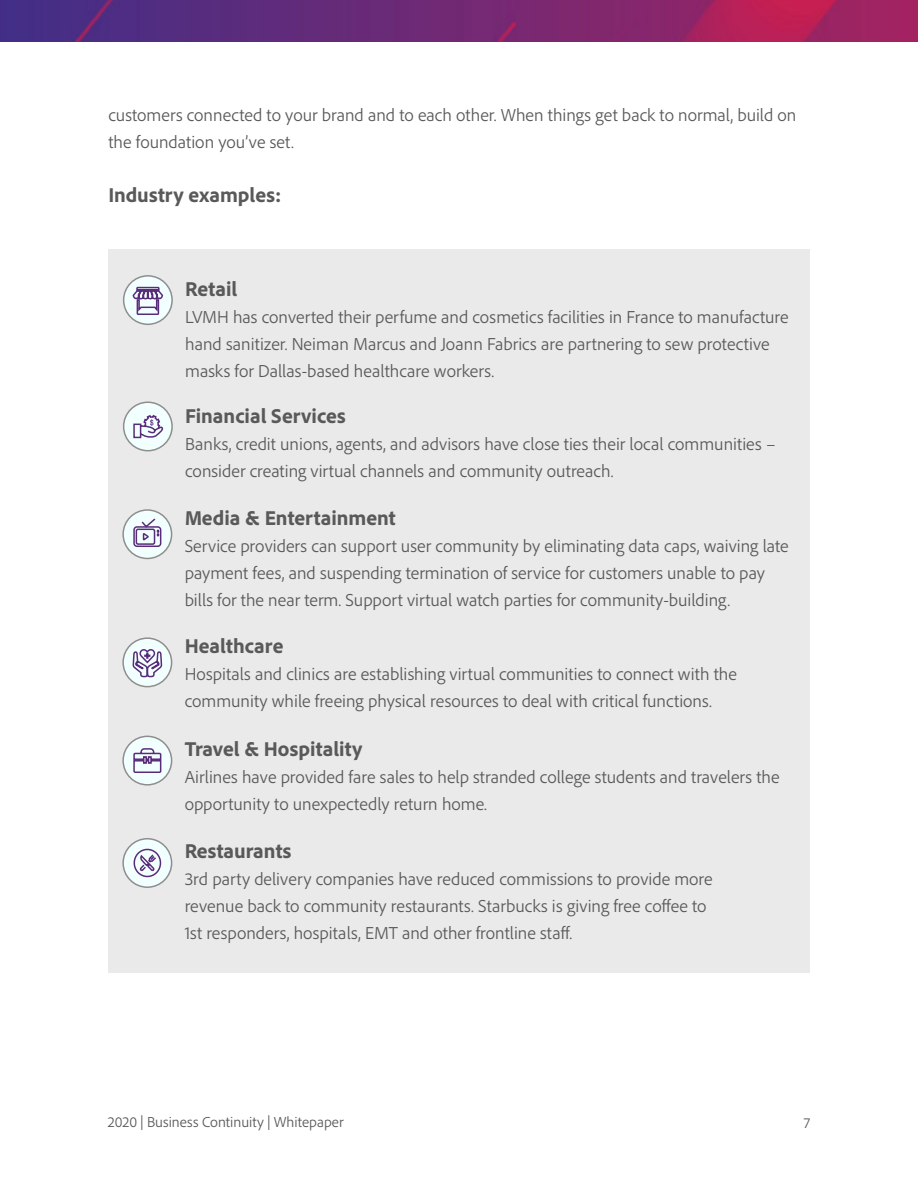
<style>
.page{position:relative;width:918px;height:1188px;background:#fff}
.page>*{position:absolute;margin:0;border:0;box-sizing:border-box;transform-origin:0 0}
.t1{font:800 21px "Adobe Clean";color:#595959}
.t2{font:300 18px/27px "Adobe Clean";color:#595959}
.t3{font:300 15px "Adobe Clean";color:#595959}
</style>
<div class="page">
<img style="left:0;top:0;width:918px;height:42px">
<div style="left:108px;top:249px;width:702px;height:723px;background:#eaeaea"></div>
<div style="left:124px;top:276px;width:48px;height:48px;background:#f2ffff;border-radius:50%"></div>
<div style="left:123px;top:275px;width:50px;height:50px;border:2px solid #8e8e8e;border-radius:50%"></div>
<div style="left:124px;top:402px;width:48px;height:49px;background:#f2ffff;border-radius:50%"></div>
<div style="left:123px;top:402px;width:50px;height:49px;border:2px solid #8e8e8e;border-radius:50%"></div>
<svg style="left:132px;top:286px;width:32px;height:29px"></svg>
<svg style="left:133px;top:414px;width:31px;height:25px"></svg>
<div style="left:123px;top:510px;width:49px;height:48px;background:#f2ffff;border-radius:50%"></div>
<div style="left:122px;top:509px;width:50px;height:50px;border:2px solid #8e8e8e;border-radius:50%"></div>
<svg style="left:133px;top:518px;width:29px;height:29px"></svg>
<div style="left:123px;top:638px;width:49px;height:49px;background:#f2ffff;border-radius:50%"></div>
<div style="left:122px;top:637px;width:50px;height:50px;border:2px solid #8e8e8e;border-radius:50%"></div>
<svg style="left:132px;top:649px;width:31px;height:29px"></svg>
<div style="left:123px;top:736px;width:49px;height:49px;background:#f2ffff;border-radius:50%"></div>
<div style="left:122px;top:736px;width:50px;height:50px;border:2px solid #8e8e8e;border-radius:50%"></div>
<svg style="left:133px;top:748px;width:29px;height:25px"></svg>
<div style="left:123px;top:839px;width:49px;height:48px;background:#f2ffff;border-radius:50%"></div>
<div style="left:122px;top:838px;width:50px;height:50px;border:2px solid #8e8e8e;border-radius:50%"></div>
<svg style="left:133px;top:846px;width:31px;height:32px"></svg>
<p class="t2" style="left:108px;top:101px;width:690px">customers connected to your brand and to each other. When things get back to normal, build on the foundation you’ve set.</p>
<p class="t1" style="left:108px;top:181px;width:175px">Industry examples:</p>
<p class="t1" style="left:185px;top:275px;width:54px">Retail</p>
<p class="t2" style="left:185px;top:303px;width:605px">LVMH has converted their perfume and cosmetics facilities in France to manufacture hand sanitizer. Neiman Marcus and Joann Fabrics are partnering to sew protective masks for Dallas-based healthcare workers.</p>
<p class="t1" style="left:185px;top:402px;width:162px">Financial Services</p>
<p class="t2" style="left:185px;top:430px;width:593px">Banks, credit unions, agents, and advisors have close ties their local communities – consider creating virtual channels and community outreach.</p>
<p class="t1" style="left:185px;top:504px;width:213px">Media &amp; Entertainment</p>
<p class="t2" style="left:185px;top:532px;width:606px">Service providers can support user community by eliminating data caps, waiving late payment fees, and suspending termination of service for customers unable to pay bills for the near term. Support virtual watch parties for community-building.</p>
<p class="t1" style="left:185px;top:632px;width:100px">Healthcare</p>
<p class="t2" style="left:185px;top:660px;width:554px">Hospitals and clinics are establishing virtual communities to connect with the community while freeing physical resources to deal with critical functions.</p>
<p class="t1" style="left:185px;top:735px;width:179px">Travel &amp; Hospitality</p>
<p class="t2" style="left:185px;top:763px;width:596px">Airlines have provided fare sales to help stranded college students and travelers the opportunity to unexpectedly return home.</p>
<p class="t1" style="left:185px;top:838px;width:108px">Restaurants</p>
<p class="t2" style="left:185px;top:865px;width:530px">3rd party delivery companies have reduced commissions to provide more revenue back to community restaurants. Starbucks is giving free coffee to<br>1st responders, hospitals, EMT and other frontline staff.</p>
<p class="t3" style="left:108px;top:1112px;width:237px">2020 | Business Continuity | Whitepaper</p>
<p class="t3" style="left:804px;top:1114px;width:8px">7</p>
</div>
